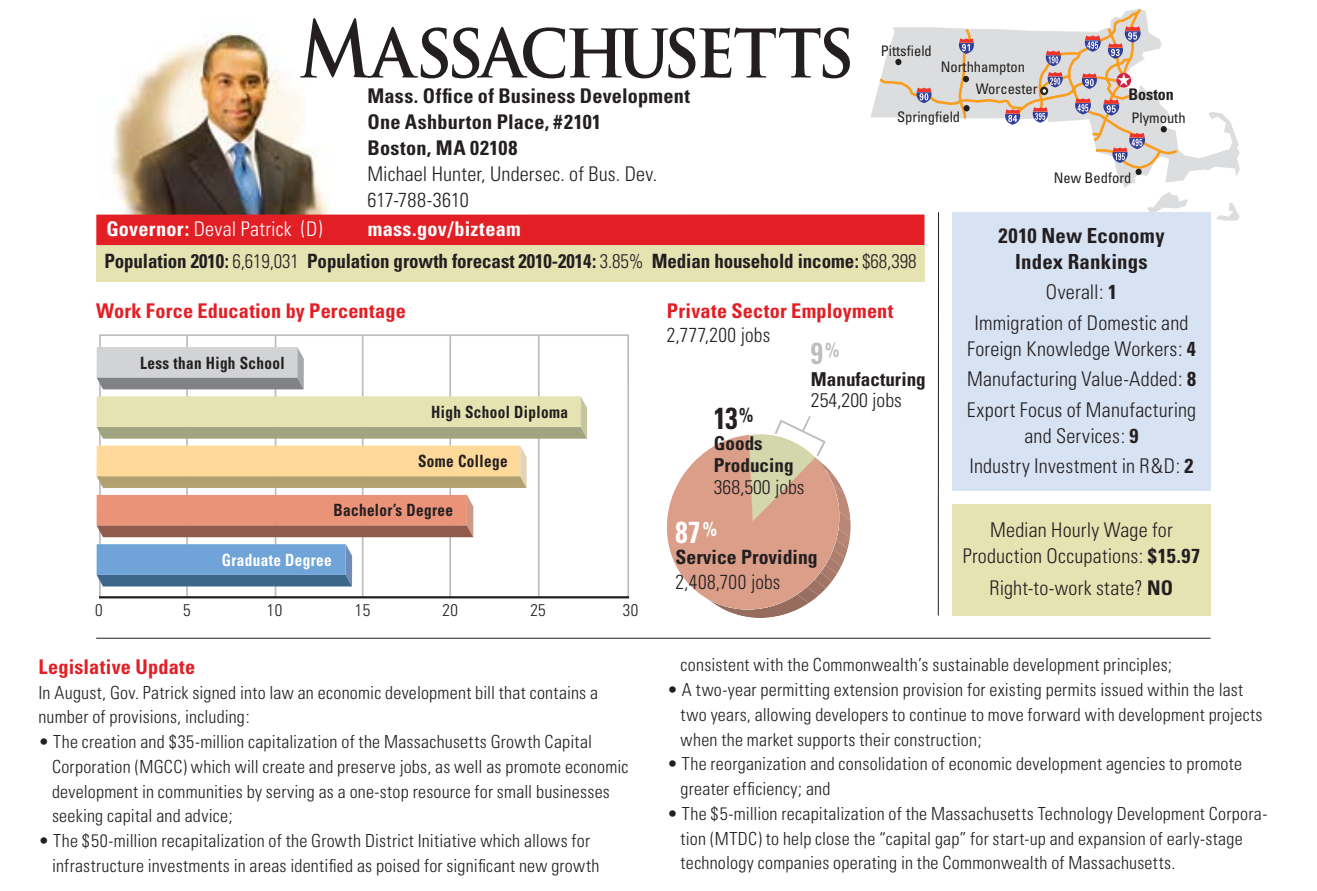
<style>
.page{position:relative;width:1317px;height:891px;background:#fff}
.page>*{position:absolute;margin:0;border:0;box-sizing:border-box;transform-origin:0 0}
.t1{font:700 76.5px "Trajan Pro";letter-spacing:-.055em;color:#231f20;scale:.9 1}
.t2{font:700 condensed 30.38px "Univers";color:#fff;scale:.9 1}
.t3{font:700 condensed 30.38px "Univers";color:#231f20;scale:.9 1}
.t4{font:700 condensed 30.38px "Univers";color:#bcbdc0;scale:.9 1}
.t5{font:700 condensed 20.7px/25.9px "Univers";letter-spacing:.01em;color:#231f20;text-align:center}
.t6{font:300 condensed 20.25px/30.4px "Univers";letter-spacing:.01em;color:#231f20;text-align:center}
.t7{font:700 condensed 20.25px "Univers";letter-spacing:.01em;color:#e31f26}
.t8{font:700 condensed 20.25px/25.9px "Univers";letter-spacing:.01em;color:#231f20}
.t9{font:300 condensed 20.25px "Univers";letter-spacing:.01em;color:#231f20;scale:.95 1}
.t10{font:300 condensed 20.25px "Univers";letter-spacing:.015em;color:#fff}
.t11{font:700 condensed 20.25px "Univers";letter-spacing:.015em;color:#fff}
.t12{font:700 condensed 19.8px "Univers";letter-spacing:-.005em;color:#231f20;scale:.96 1}
.t13{font:300 condensed 19.8px "Univers";color:#231f20}
.t14{font:700 condensed 19.8px "Univers";letter-spacing:-.005em;color:#231f20}
.t15{font:700 condensed 19.12px/21.6px "Univers";color:#231f20}
.t16{font:300 condensed 18px/24.8px "Univers";letter-spacing:.015em;color:#231f20}
.t17{font:700 condensed 16.88px "Univers";letter-spacing:.025em;color:#231f20;scale:.9 1}
.t18{font:700 condensed 16.88px "Univers";letter-spacing:.025em;color:#fff;scale:.9 1}
.t19{font:300 condensed 16.88px "Univers";letter-spacing:.025em;color:#231f20}
.t20{font:700 condensed 15.97px "Univers";color:#231f20}
.t21{font:condensed 14.62px/21.2px "Univers";color:#231f20}
.s1{font-weight:700}
.s2{font-weight:300}
</style>
<div class="page">
<hr style="left:186px;top:336px;width:2px;height:261px;background:#bcbdc0">
<hr style="left:99px;top:336px;width:2px;height:261px;background:#bcbdc0">
<hr style="left:362px;top:336px;width:1px;height:261px;background:#bcbdc0">
<hr style="left:627px;top:336px;width:2px;height:261px;background:#bcbdc0">
<hr style="left:275px;top:336px;width:1px;height:261px;background:#bcbdc0">
<hr style="left:538px;top:336px;width:1px;height:261px;background:#bcbdc0">
<hr style="left:449px;top:336px;width:2px;height:261px;background:#bcbdc0">
<hr style="left:99px;top:596px;width:530px;height:2px;background:#231f20">
<hr style="left:99px;top:334px;width:530px;height:2px;background:#bcbdc0">
<svg style="left:97px;top:446px;width:429px;height:42px;background:#e9c98f"></svg>
<svg style="left:97px;top:396px;width:490px;height:43px;background:#d3d2a6"></svg>
<svg style="left:97px;top:347px;width:207px;height:42px;background:#bbbdbf"></svg>
<svg style="left:97px;top:495px;width:376px;height:42px;background:#d1856e"></svg>
<svg style="left:97px;top:544px;width:255px;height:43px;background:#4b7294"></svg>
<div style="left:97px;top:544px;width:248px;height:31px;background:#70a4d8"></div>
<svg style="left:667px;top:416px;width:183px;height:202px"></svg>
<div style="left:96px;top:245px;width:828px;height:36px;background:#e6e3b3"></div>
<img style="left:101px;top:33px;width:239px;height:182px">
<div style="left:96px;top:215px;width:828px;height:30px;background:#e31f26"></div>
<svg style="left:1148px;top:192px;width:39px;height:20px"></svg>
<svg style="left:1216px;top:203px;width:23px;height:18px"></svg>
<svg style="left:870px;top:97px;width:369px;height:91px"></svg>
<svg style="left:876px;top:9px;width:304px;height:161px"></svg>
<svg style="left:1160px;top:126px;width:6px;height:6px"></svg>
<svg style="left:1135px;top:169px;width:6px;height:6px"></svg>
<svg style="left:895px;top:59px;width:6px;height:6px"></svg>
<svg style="left:916px;top:87px;width:15px;height:16px"></svg>
<svg style="left:1112px;top:133px;width:33px;height:30px"></svg>
<svg style="left:958px;top:26px;width:182px;height:99px;background:#d7cac5"></svg>
<hr style="left:96px;top:638px;width:1114px;height:1px;background:#231f20">
<hr style="left:937px;top:212px;width:1px;height:404px;background:#231f20">
<div style="left:952px;top:504px;width:258px;height:111px;background:#e6e3b3"></div>
<div style="left:952px;top:212px;width:258px;height:278px;background:#d7e2f3"></div>
<h1 class="t1" style="left:299px;top:2px;width:618px">Massachusetts</h1>
<p class="t8" style="left:367px;top:83px;width:324px">Mass. Office of Business Development<br>One Ashburton Place, #2101<br>Boston, MA 02108</p>
<p class="t6" style="left:367px;top:161px;width:291px;line-height:25.9px;text-align:left">Michael Hunter, Undersec. of Bus. Dev.<br>617-788-3610</p>
<p class="t21" style="left:880px;top:40px;width:52px">Pittsfield</p>
<p class="t21" style="left:975px;top:56px;width:63px;text-indent:-35px">Northhampton<br>Worcester</p>
<p class="t21" style="left:897px;top:106px;width:65px">Springfield</p>
<p class="t20" style="left:1128px;top:84px;width:47px">Boston</p>
<p class="t21" style="left:1131px;top:107px;width:56px">Plymouth</p>
<p class="t21" style="left:1053px;top:167px;width:79px">New Bedford</p>
<p class="t10" style="left:106px;top:217px;width:218px"><span class="s1">Governor:</span> Deval Patrick (D)</p>
<p class="t11" style="left:367px;top:216px;width:155px">mass.gov/bizteam</p>
<p class="t12" style="left:104px;top:249px;width:847px">Population 2010: <span class="s2">6,619,031</span> Population growth forecast 2010-2014: <span class="s2">3.85%</span> Median household income: <span class="s2">$68,398</span></p>
<p class="t7" style="left:96px;top:298px;width:311px">Work Force Education by Percentage</p>
<p class="t17" style="left:140px;top:353px;width:162px">Less than High School</p>
<p class="t17" style="left:431px;top:401px;width:153px">High School Diploma</p>
<p class="t17" style="left:418px;top:451px;width:101px">Some College</p>
<p class="t17" style="left:333px;top:499px;width:134px">Bachelor’s Degree</p>
<p class="t18" style="left:222px;top:549px;width:124px">Graduate Degree</p>
<p class="t19" style="left:95px;top:600px;width:9px">0</p>
<p class="t19" style="left:183px;top:600px;width:9px">5</p>
<p class="t19" style="left:267px;top:600px;width:17px">10</p>
<p class="t19" style="left:355px;top:600px;width:17px">15</p>
<p class="t19" style="left:442px;top:600px;width:17px">20</p>
<p class="t19" style="left:530px;top:600px;width:17px">25</p>
<p class="t19" style="left:623px;top:600px;width:17px">30</p>
<p class="t7" style="left:667px;top:298px;width:228px">Private Sector Employment</p>
<p class="t9" style="left:667px;top:323px;width:110px">2,777,200 jobs</p>
<h2 class="t4" style="left:811px;top:334px;width:33px">9<sup>%</sup></h2>
<p class="t15" style="left:811px;top:368px;width:116px">Manufacturing</p>
<p class="t13" style="left:811px;top:388px;width:92px">254,200 jobs</p>
<h2 class="t3" style="left:713px;top:399px;width:45px">13<sup>%</sup></h2>
<p class="t15" style="left:713px;top:433px;width:81px">Goods<br>Producing</p>
<p class="t13" style="left:713px;top:475px;width:92px">368,500 jobs</p>
<h2 class="t2" style="left:675px;top:513px;width:48px">87<sup>%</sup></h2>
<p class="t14" style="left:675px;top:545px;width:144px">Service Providing</p>
<p class="t9" style="left:675px;top:570px;width:112px">2,408,700 jobs</p>
<p class="t5" style="left:998px;top:223px;width:168px">2010 New Economy<br>Index Rankings</p>
<p class="t6" style="left:974px;top:277px;width:215px">Overall: <span class="s1">1<br></span>Immigration of Domestic and</p>
<p class="t6" style="left:966px;top:333px;width:231px;text-align:justify">Foreign Knowledge Workers: <span class="s1">4<br></span>Manufacturing Value-Added: <span class="s1">8<br></span>Export Focus of Manufacturing</p>
<p class="t6" style="left:969px;top:420px;width:226px">and Services: <span class="s1">9<br></span>Industry Investment in R&amp;D: <span class="s1">2</span></p>
<p class="t6" style="left:962px;top:517px;width:239px;line-height:25.4px">Median Hourly Wage for<br>Production Occupations: <span class="s1">$15.97</span></p>
<p class="t6" style="left:989px;top:573px;width:185px">Right-to-work state? <span class="s1">NO</span></p>
<p class="t7" style="left:38px;top:654px;width:158px">Legislative Update</p>
<p class="t16" style="left:38px;top:680px;width:561px">In August, Gov. Patrick signed into law an economic development bill that contains a number of provisions, including:</p>
<p class="t16" style="left:52px;top:729px;width:578px;text-indent:-14px">• The creation and $35-million capitalization of the Massachusetts Growth Capital Corporation (MGCC) which will create and preserve jobs, as well as promote economic development in communities by serving as a one-stop resource for small businesses seeking capital and advice;</p>
<p class="t16" style="left:52px;top:828px;width:549px;text-indent:-14px">• The $50-million recapitalization of the Growth District Initiative which allows for infrastructure investments in areas identified as poised for significant new growth</p>
<p class="t16" style="left:680px;top:653px;width:493px">consistent with the Commonwealth’s sustainable development principles;</p>
<p class="t16" style="left:680px;top:677px;width:583px;text-indent:-14px">• A two-year permitting extension provision for existing permits issued within the last two years, allowing developers to continue to move forward with development projects when the market supports their construction;</p>
<p class="t16" style="left:680px;top:752px;width:563px;text-indent:-14px">• The reorganization and consolidation of economic development agencies to promote greater efficiency; and</p>
<p class="t16" style="left:680px;top:801px;width:588px;text-indent:-14px">• The $5-million recapitalization of the Massachusetts Technology Development Corpora&shy;tion (MTDC) to help close the “capital gap” for start-up and expansion of early-stage technology companies operating in the Commonwealth of Massachusetts.</p>
</div>
